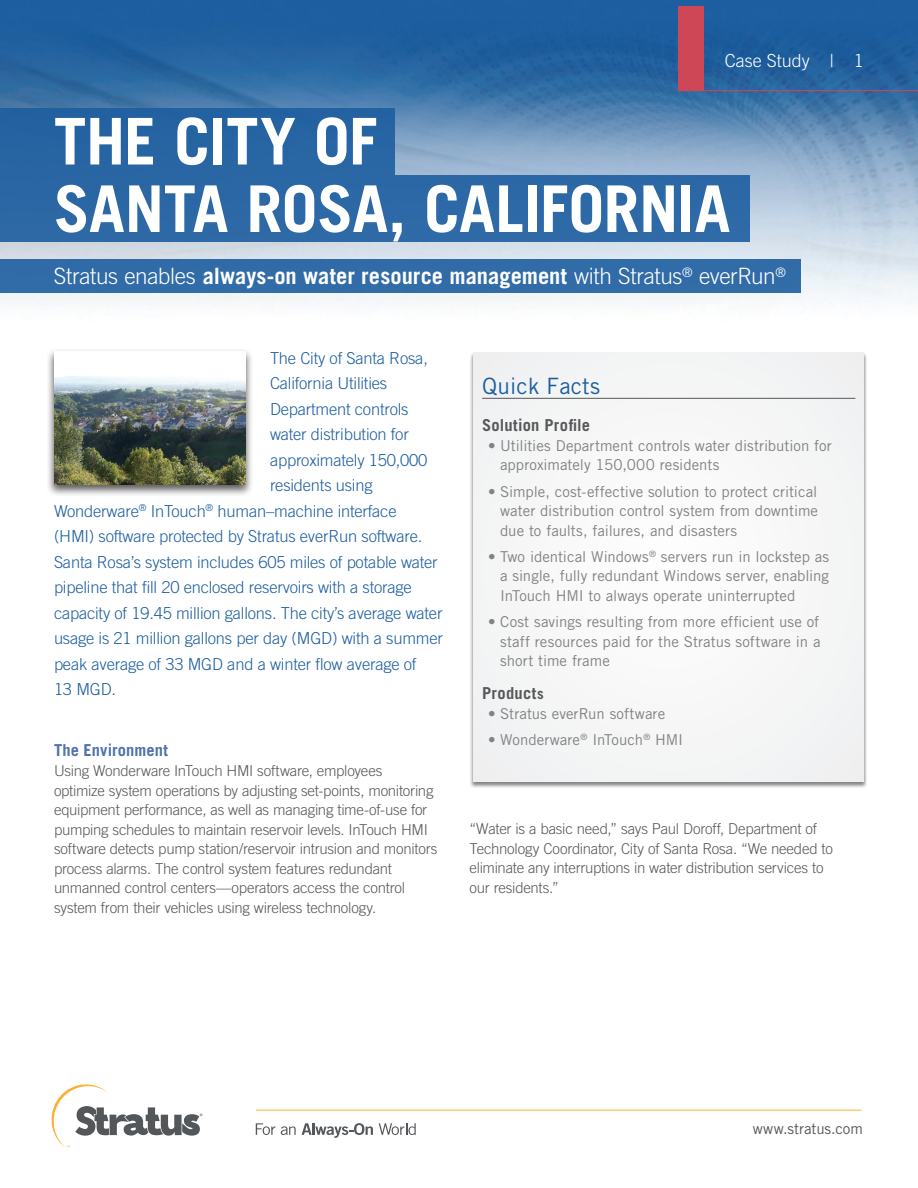
<style>
.page{position:relative;width:918px;height:1188px;background:#fff}
.page>*{position:absolute;margin:0;border:0;box-sizing:border-box;transform-origin:0 0}
.t1{font:700 64.5px/67.5px "Trade Gothic LT Std";letter-spacing:-.01em;color:#fff}
.t2{font:300 22.5px "Trade Gothic LT Std";letter-spacing:-.015em;color:#fff}
.t3{font:22.5px "Trade Gothic LT Std";letter-spacing:.01em;color:#1d5ea0}
.t4{font:300 18px "Trade Gothic LT Std";color:#fff}
.t5{font:300 16.5px "Trade Gothic LT Std";letter-spacing:-.01em;color:#1d5ea0}
.t6{font:700 16.5px "Trade Gothic LT Std";letter-spacing:.015em;color:#57585a}
.t7{font:700 16.5px "Trade Gothic LT Std";letter-spacing:.005em;color:#4f72ae}
.t8{font:300 15px/19.5px "Trade Gothic LT Std";letter-spacing:-.015em;color:#57585a}
.t9{font:15px/19.5px "Trade Gothic LT Std";color:#808285;text-align:justify}
.t10{font:15px "Trade Gothic LT Std";letter-spacing:-.005em;color:#57585a}
.s1{font-weight:700}
.s2{font-size:15px}
</style>
<div class="page">
<img style="left:0;top:0;width:918px;height:304px">
<div style="left:678px;top:6px;width:25px;height:84px;background:#ce4756"></div>
<hr style="left:678px;top:90px;width:240px;height:1px;background:#ce4756">
<svg style="left:256px;top:1123px;width:19px;height:12px"></svg>
<svg style="left:281px;top:1126px;width:15px;height:9px"></svg>
<svg style="left:302px;top:1123px;width:71px;height:15px"></svg>
<svg style="left:379px;top:1123px;width:37px;height:12px"></svg>
<svg style="left:52px;top:1084px;width:150px;height:64px"></svg>
<hr style="left:256px;top:1110px;width:606px;height:1px;background:#fbb033">
<div style="left:0;top:108px;width:394px;height:67px;background:#2664a2"></div>
<div style="left:0;top:175px;width:750px;height:67px;background:#2c68a6"></div>
<div style="left:0;top:259px;width:800px;height:34px;background:#316ca8"></div>
<div style="left:469px;top:352px;width:398px;height:437px;background:#231f20;opacity:.55"></div>
<div style="left:473px;top:352px;width:391px;height:430px;background:#f6f6f7"></div>
<hr style="left:482px;top:398px;width:373px;height:1px;background:#57585a">
<div style="left:47px;top:348px;width:207px;height:149px;background:#231f20;opacity:.75"></div>
<img style="left:54px;top:351px;width:192px;height:133px">
<p class="t4" style="left:725px;top:50px;width:141px">Case Study | 1</p>
<h1 class="t1" style="left:54px;top:107px;width:678px">THE CITY OF<br>SANTA ROSA, CALIFORNIA</h1>
<h2 class="t2" style="left:54px;top:263px;width:733px">Stratus enables <span class="s1">always-on water resource management</span> with Stratus<sup>®</sup> everRun<sup>®</sup></h2>
<p class="t5" style="left:270px;top:348px;width:159px">The City of Santa Rosa,</p>
<p class="t5" style="left:270px;top:374px;width:119px">California Utilities</p>
<p class="t5" style="left:270px;top:399px;width:140px">Department controls</p>
<p class="t5" style="left:270px;top:425px;width:140px">water distribution for</p>
<p class="t5" style="left:270px;top:450px;width:159px">approximately 150,000</p>
<p class="t5" style="left:270px;top:476px;width:104px">residents using</p>
<p class="t5" style="left:54px;top:501px;width:344px">Wonderware<sup>®</sup> InTouch<sup>®</sup> human–machine interface</p>
<p class="t5" style="left:54px;top:527px;width:370px">(HMI) software protected by Stratus everRun software.</p>
<p class="t5" style="left:54px;top:552px;width:385px">Santa Rosa’s system includes 605 miles of potable water</p>
<p class="t5" style="left:54px;top:578px;width:359px">pipeline that fill 20 enclosed reservoirs with a storage</p>
<p class="t5" style="left:54px;top:603px;width:390px">capacity of 19.45 million gallons. The city’s average water</p>
<p class="t5" style="left:54px;top:629px;width:390px">usage is 21 million gallons per day (MGD) with a summer</p>
<p class="t5" style="left:54px;top:654px;width:364px">peak average of 33 MGD and a winter flow average of</p>
<p class="t5" style="left:54px;top:680px;width:64px">13 MGD.</p>
<p class="t7" style="left:54px;top:740px;width:116px">The Environment</p>
<p class="t8" style="left:54px;top:761px;width:385px">Using Wonderware InTouch HMI software, employees optimize system operations by adjusting set-points, monitoring equipment performance, as well as managing time-of-use for pumping schedules to maintain reservoir levels. InTouch HMI software detects pump station/reservoir intrusion and monitors process alarms. The control system features redundant unmanned control centers—operators access the control system from their vehicles using wireless technology.</p>
<h2 class="t3" style="left:482px;top:372px;width:119px">Quick Facts</h2>
<p class="t6" style="left:482px;top:415px;width:109px">Solution Profile</p>
<p class="t9" style="left:500px;top:436px;width:333px;text-indent:-12px">• Utilities Department controls water distribution for approximately 150,000 residents</p>
<p class="t9" style="left:500px;top:481px;width:319px;text-indent:-12px">• Simple, cost-effective solution to protect critical water distribution control system from downtime due to faults, failures, and disasters</p>
<p class="t9" style="left:500px;top:547px;width:331px;text-indent:-12px">• Two identical Windows<sup>®</sup> servers run in lockstep as a single, fully redundant Windows server, enabling InTouch HMI to always operate uninterrupted</p>
<p class="t9" style="left:500px;top:612px;width:322px;text-indent:-12px">• Cost savings resulting from more efficient use of staff resources paid for the Stratus software in a short time frame</p>
<p class="t6" style="left:482px;top:683px;width:63px">Product<span class="s2">s</span></p>
<p class="t9" style="left:488px;top:703px;width:179px">• Stratus everRun software</p>
<p class="t9" style="left:488px;top:730px;width:196px">• Wonderware<sup>®</sup> InTouch<sup>®</sup> HMI</p>
<p class="t8" style="left:470px;top:819px;width:365px">“Water is a basic need,” says Paul Doroff, Department of Technology Coordinator, City of Santa Rosa. “We needed to eliminate any interruptions in water distribution services to our residents.”</p>
<p class="t10" style="left:753px;top:1120px;width:112px">www.stratus.com</p>
</div>
